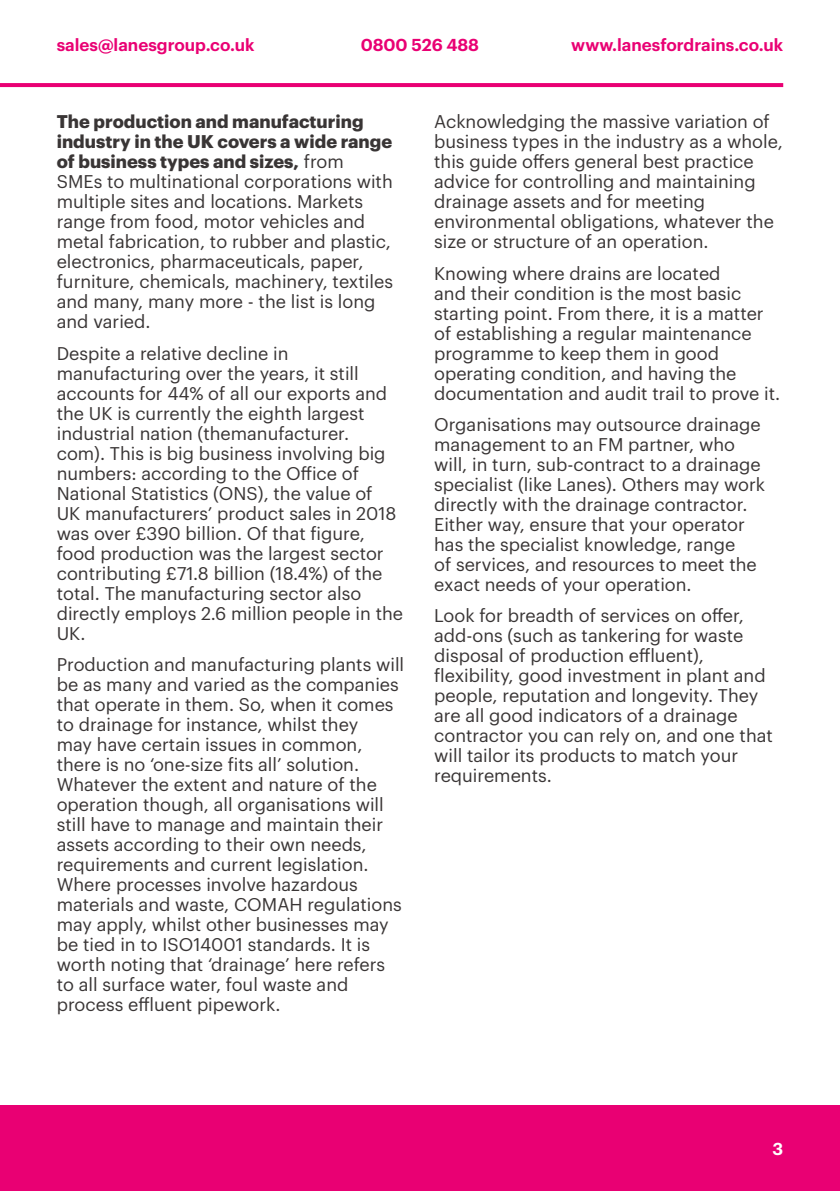
<style>
.page{position:relative;width:840px;height:1191px;background:#fff}
.page>*{position:absolute;margin:0;border:0;box-sizing:border-box;transform-origin:0 0}
.t1{font:18px/20px "Graphik";color:#393535}
.t2{font:600 17px "Graphik";color:#e90073}
.t3{font:600 17px "Graphik";color:#fff}
.s1{font-weight:700}
</style>
<div class="page">
<svg style="left:0;top:83px;width:782px;height:4px;background:#e90475"></svg>
<div style="left:0;top:1106px;width:839px;height:85px;background:#e90073"></div>
<p class="t2" style="left:57px;top:32px;width:199px">sales@lanesgroup.co.uk</p>
<p class="t2" style="left:571px;top:32px;width:213px">www.lanesfordrains.co.uk</p>
<p class="t2" style="left:360px;top:32px;width:120px">0800 526 488</p>
<p class="t1" style="left:57px;top:110px;width:337px"><span class="s1">The production and manufacturing industry in the UK covers a wide range of business types and sizes,</span> from SMEs to multinational corporations with multiple sites and locations. Markets range from food, motor vehicles and metal fabrication, to rubber and plastic, electronics, pharmaceuticals, paper, furniture, chemicals, machinery, textiles and many, many more - the list is long and varied.</p>
<p class="t1" style="left:57px;top:342px;width:348px">Despite a relative decline in manufacturing over the years, it still accounts for 44% of all our exports and the UK is currently the eighth largest industrial nation (themanufacturer.<br>com). This is big business involving big numbers: according to the Office of National Statistics (ONS), the value of<br>UK manufacturers’ product sales in 2018 was over £390 billion. Of that figure, food production was the largest sector contributing £71.8 billion (18.4%) of the total. The manufacturing sector also directly employs 2.6 million people in the UK.</p>
<p class="t1" style="left:57px;top:653px;width:349px">Production and manufacturing plants will be as many and varied as the companies that operate in them. So, when it comes to drainage for instance, whilst they<br>may have certain issues in common, there is no ‘one-size fits all’ solution.<br>Whatever the extent and nature of the operation though, all organisations will still have to manage and maintain their assets according to their own needs, requirements and current legislation.<br>Where processes involve hazardous materials and waste, COMAH regulations may apply, whilst other businesses may be tied in to ISO14001 standards. It is worth noting that ‘drainage’ here refers to all surface water, foul waste and process effluent pipework.</p>
<p class="t1" style="left:434px;top:110px;width:350px">Acknowledging the massive variation of business types in the industry as a whole, this guide offers general best practice advice for controlling and maintaining drainage assets and for meeting environmental obligations, whatever the size or structure of an operation.</p>
<p class="t1" style="left:434px;top:261px;width:347px">Knowing where drains are located<br>and their condition is the most basic starting point. From there, it is a matter of establishing a regular maintenance programme to keep them in good operating condition, and having the documentation and audit trail to prove it.</p>
<p class="t1" style="left:434px;top:413px;width:332px">Organisations may outsource drainage management to an FM partner, who will, in turn, sub-contract to a drainage specialist (like Lanes). Others may work directly with the drainage contractor.<br>Either way, ensure that your operator has the specialist knowledge, range<br>of services, and resources to meet the exact needs of your operation.</p>
<p class="t1" style="left:434px;top:604px;width:340px">Look for breadth of services on offer, add-ons (such as tankering for waste disposal of production effluent), flexibility, good investment in plant and people, reputation and longevity. They are all good indicators of a drainage contractor you can rely on, and one that will tailor its products to match your requirements.</p>
<p class="t3" style="left:772px;top:1135px;width:12px">3</p>
</div>
